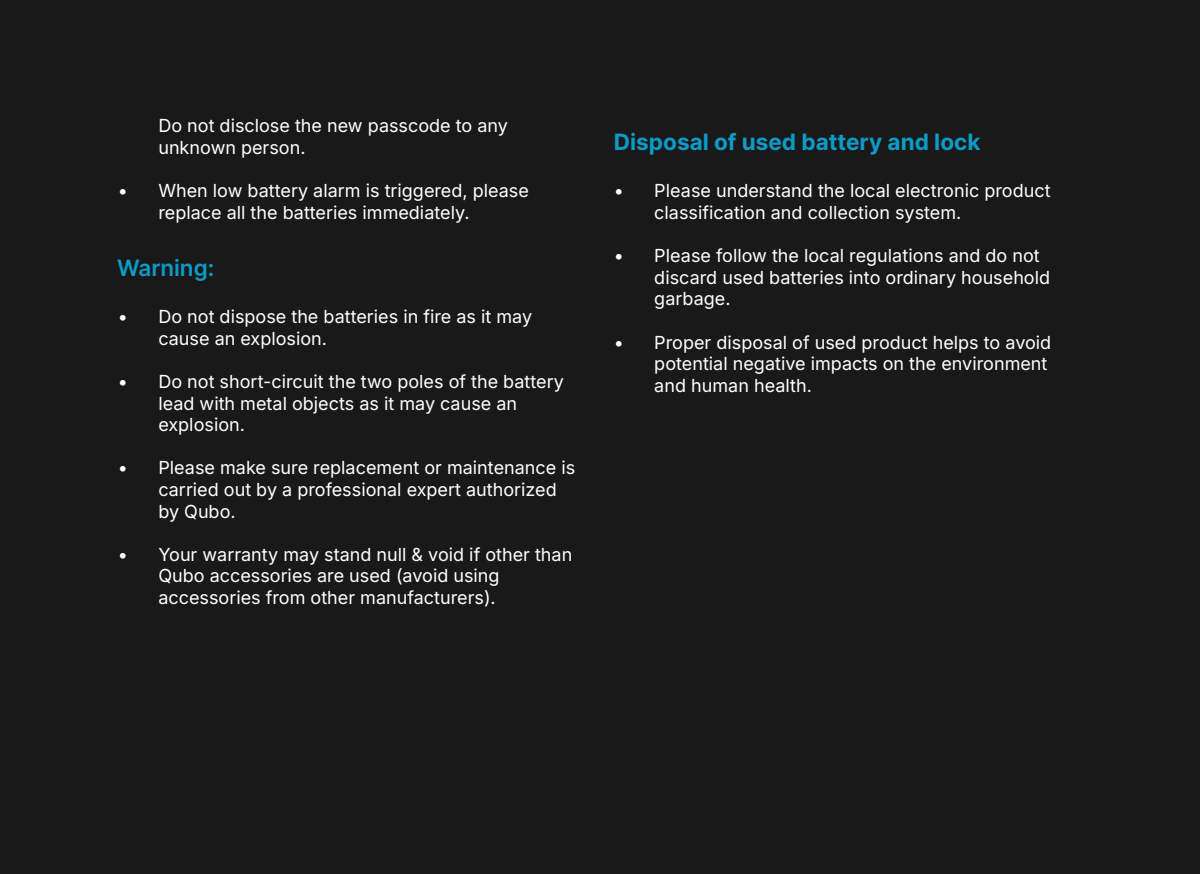
<style>
.page{position:relative;width:1200px;height:874px;background:#fff}
.page>*{position:absolute;margin:0;border:0;box-sizing:border-box;transform-origin:0 0}
.t1{font:700 22.5px "Inter";color:#0c9bc6}
.t2{font:22.5px "Inter";color:#0c9bc6}
.t3{font:18px/21.6px "Inter";color:#fff}
</style>
<div class="page">
<div style="left:0;top:0;width:1199px;height:874px;background:#191919"></div>
<p class="t3" style="left:158px;top:115px;width:351px">Do not disclose the new passcode to any unknown person.</p>
<p class="t3" style="left:158px;top:179px;width:372px;text-indent:-40px">• When low battery alarm is triggered, please replace all the batteries immediately.</p>
<p class="t2" style="left:117px;top:251px;width:99px">Warning:</p>
<p class="t3" style="left:158px;top:305px;width:375px;text-indent:-40px">• Do not dispose the batteries in fire as it may cause an explosion.</p>
<p class="t3" style="left:158px;top:370px;width:407px;text-indent:-40px">• Do not short-circuit the two poles of the battery lead with metal objects as it may cause an explosion.</p>
<p class="t3" style="left:158px;top:456px;width:418px;text-indent:-40px">• Please make sure replacement or maintenance is carried out by a professional expert authorized by Qubo.</p>
<p class="t3" style="left:158px;top:543px;width:415px;text-indent:-40px">• Your warranty may stand null &amp; void if other than<br>Qubo accessories are used (avoid using accessories from other manufacturers).</p>
<p class="t1" style="left:613px;top:125px;width:368px">Disposal of used battery and lock</p>
<p class="t3" style="left:654px;top:179px;width:397px;text-indent:-40px">• Please understand the local electronic product classification and collection system.</p>
<p class="t3" style="left:654px;top:244px;width:397px;text-indent:-40px">• Please follow the local regulations and do not discard used batteries into ordinary household garbage.</p>
<p class="t3" style="left:654px;top:331px;width:398px;text-indent:-40px">• Proper disposal of used product helps to avoid potential negative impacts on the environment and human health.</p>
</div>
